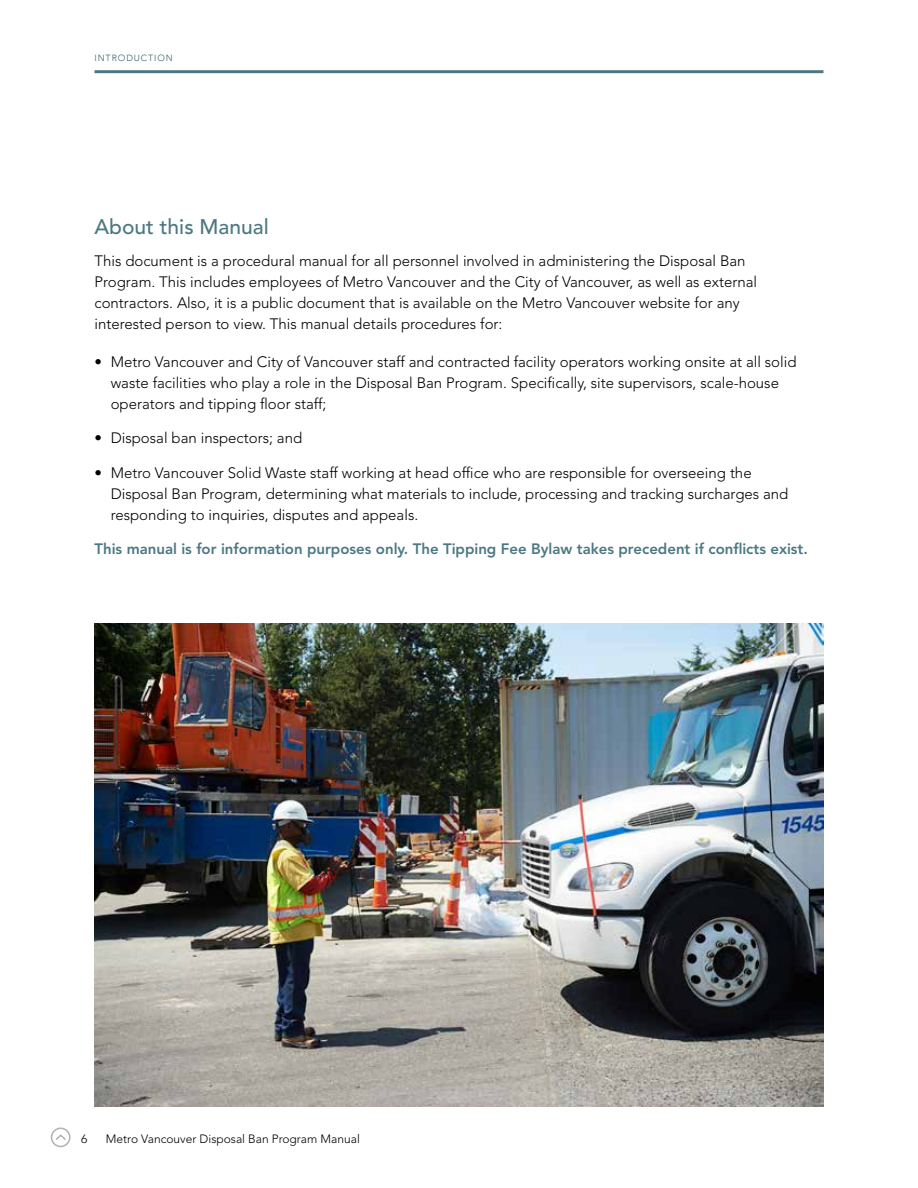
<style>
.page{position:relative;width:918px;height:1188px;background:#fff}
.page>*{position:absolute;margin:0;border:0;box-sizing:border-box;transform-origin:0 0}
.t1{font:500 21px "Avenir LT Std";color:#4c7883}
.t2{font:300 15px/21px "Avenir LT Std";color:#000}
.t3{font:800 15px "Avenir LT Std";color:#4c7883}
.t4{font:300 12px "Avenir LT Std";color:#000}
.t5{font:300 9px "Avenir";letter-spacing:.1em;color:#38616a}
</style>
<div class="page">
<hr style="left:94px;top:70px;width:730px;height:3px;background:#4c7883">
<img style="left:95px;top:623px;width:729px;height:484px">
<div style="left:51px;top:1128px;width:20px;height:19px;border:2px solid #b2b2b2;border-radius:50%"></div>
<svg style="left:54px;top:1133px;width:14px;height:9px"></svg>
<p class="t5" style="left:94px;top:52px;width:80px">INTRODUCTION</p>
<h1 class="t1" style="left:94px;top:215px;width:176px">About this Manual</h1>
<p class="t2" style="left:94px;top:251px;width:664px">This document is a procedural manual for all personnel involved in administering the Disposal Ban Program. This includes employees of Metro Vancouver and the City of Vancouver, as well as external contractors. Also, it is a public document that is available on the Metro Vancouver website for any interested person to view. This manual details procedures for:</p>
<p class="t2" style="left:111px;top:351px;width:687px;text-indent:-16px">• Metro Vancouver and City of Vancouver staff and contracted facility operators working onsite at all solid waste facilities who play a role in the Disposal Ban Program. Specifically, site supervisors, scale-house operators and tipping floor staff;</p>
<p class="t2" style="left:94px;top:428px;width:209px">• Disposal ban inspectors; and</p>
<p class="t2" style="left:111px;top:462px;width:679px;text-indent:-16px">• Metro Vancouver Solid Waste staff working at head office who are responsible for overseeing the<br>Disposal Ban Program, determining what materials to include, processing and tracking surcharges and responding to inquiries, disputes and appeals.</p>
<p class="t3" style="left:94px;top:540px;width:715px">This manual is for information purposes only. The Tipping Fee Bylaw takes precedent if conflicts exist.</p>
<p class="t4" style="left:81px;top:1132px;width:8px">6</p>
<p class="t4" style="left:106px;top:1132px;width:255px">Metro Vancouver Disposal Ban Program Manual</p>
</div>
